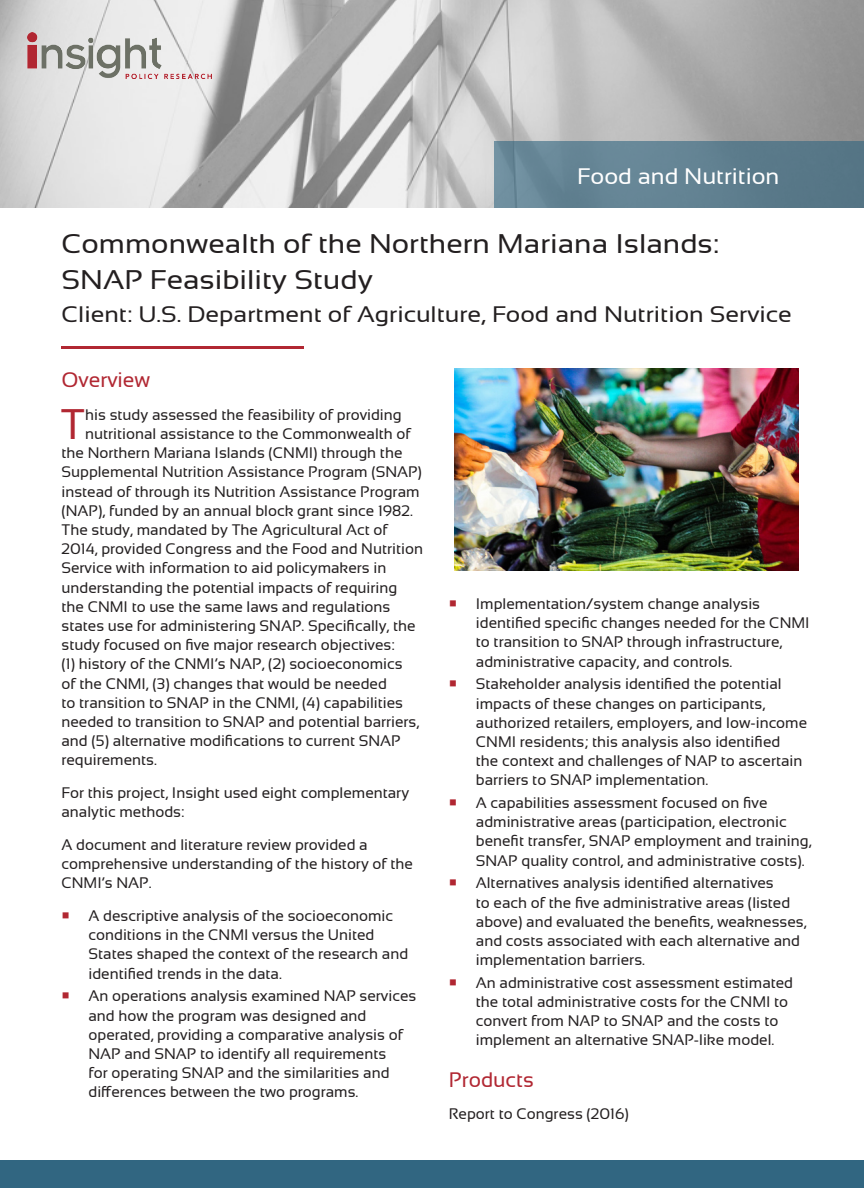
<style>
.page{position:relative;width:864px;height:1188px;background:#fff}
.page>*{position:absolute;margin:0;border:0;box-sizing:border-box;transform-origin:0 0}
.t1{font:42.75px "Sansation";color:#b12732}
.t2{font:27px/36px "Sansation";color:#231f20;scale:1.1 1}
.t3{font:22.5px "Sansation";color:#231f20;scale:1.1 1}
.t4{font:22.5px "Sansation";color:#fff;scale:1.05 1}
.t5{font:21px "Sansation";color:#b12732}
.t6{font:15.3px/19.2px "Sansation";color:#231f20}
.s1{color:#b12732}
</style>
<div class="page">
<div style="left:0;top:1161px;width:864px;height:27px;background:#316681"></div>
<img style="left:0;top:0;width:864px;height:207px">
<div style="left:495px;top:141px;width:369px;height:66px;background:linear-gradient(to right,#6d8d9d,#557585)"></div>
<hr style="left:62px;top:347px;width:242px;height:2px;background:#b12732">
<img style="left:27px;top:32px;width:184px;height:46px">
<img style="left:455px;top:368px;width:344px;height:203px">
<h3 class="t4" style="left:577px;top:164px;width:194px">Food and Nutrition</h3>
<h2 class="t2" style="left:62px;top:225px;width:599px">Commonwealth of the Northern Mariana Islands:<br>SNAP Feasibility Study</h2>
<h3 class="t3" style="left:62px;top:302px;width:665px">Client: U.S. Department of Agriculture, Food and Nutrition Service</h3>
<h3 class="t5" style="left:62px;top:368px;width:90px">Overview</h3>
<h1 class="t1" style="left:60px;top:400px;width:26px">T</h1>
<p class="t6" style="left:85px;top:405px;width:318px">his study assessed the feasibility of providing</p>
<p class="t6" style="left:85px;top:424px;width:327px">nutritional assistance to the Commonwealth of</p>
<p class="t6" style="left:62px;top:443px;width:342px">the Northern Mariana Islands (CNMI) through the</p>
<p class="t6" style="left:62px;top:462px;width:362px">Supplemental Nutrition Assistance Program (SNAP)</p>
<p class="t6" style="left:62px;top:482px;width:360px">instead of through its Nutrition Assistance Program</p>
<p class="t6" style="left:62px;top:501px;width:353px">(NAP), funded by an annual block grant since 1982.</p>
<p class="t6" style="left:62px;top:520px;width:328px">The study, mandated by The Agricultural Act of</p>
<p class="t6" style="left:62px;top:539px;width:363px">2014, provided Congress and the Food and Nutrition</p>
<p class="t6" style="left:62px;top:558px;width:326px">Service with information to aid policymakers in</p>
<p class="t6" style="left:62px;top:578px;width:337px">understanding the potential impacts of requiring</p>
<p class="t6" style="left:62px;top:597px;width:330px">the CNMI to use the same laws and regulations</p>
<p class="t6" style="left:62px;top:616px;width:356px">states use for administering SNAP. Specifically, the</p>
<p class="t6" style="left:62px;top:635px;width:335px">study focused on five major research objectives:</p>
<p class="t6" style="left:62px;top:654px;width:343px">(1) history of the CNMI’s NAP, (2) socioeconomics</p>
<p class="t6" style="left:62px;top:674px;width:327px">of the CNMI, (3) changes that would be needed</p>
<p class="t6" style="left:62px;top:693px;width:343px">to transition to SNAP in the CNMI, (4) capabilities</p>
<p class="t6" style="left:62px;top:712px;width:359px">needed to transition to SNAP and potential barriers,</p>
<p class="t6" style="left:62px;top:731px;width:341px">and (5) alternative modifications to current SNAP</p>
<p class="t6" style="left:62px;top:750px;width:97px">requirements.</p>
<p class="t6" style="left:62px;top:783px;width:349px">For this project, Insight used eight complementary analytic methods:</p>
<p class="t6" style="left:62px;top:835px;width:353px">A document and literature review provided a comprehensive understanding of the history of the<br>CNMI’s NAP.</p>
<p class="t6" style="left:89px;top:906px;width:321px;text-indent:-27px"><span class="s1">○</span> A descriptive analysis of the socioeconomic conditions in the CNMI versus the United States shaped the context of the research and identified trends in the data.</p>
<p class="t6" style="left:89px;top:986px;width:329px;text-indent:-27px"><span class="s1">○</span> An operations analysis examined NAP services and how the program was designed and operated, providing a comparative analysis of NAP and SNAP to identify all requirements<br>for operating SNAP and the similarities and differences between the two programs.</p>
<p class="t6" style="left:476px;top:594px;width:335px;text-indent:-27px"><span class="s1">○</span> Implementation/system change analysis identified specific changes needed for the CNMI to transition to SNAP through infrastructure, administrative capacity, and controls.</p>
<p class="t6" style="left:476px;top:674px;width:333px;text-indent:-27px"><span class="s1">○</span> Stakeholder analysis identified the potential impacts of these changes on participants, authorized retailers, employers, and low-income CNMI residents; this analysis also identified<br>the context and challenges of NAP to ascertain barriers to SNAP implementation.</p>
<p class="t6" style="left:476px;top:793px;width:337px;text-indent:-27px"><span class="s1">○</span> A capabilities assessment focused on five administrative areas (participation, electronic benefit transfer, SNAP employment and training, SNAP quality control, and administrative costs).</p>
<p class="t6" style="left:476px;top:873px;width:332px;text-indent:-27px"><span class="s1">○</span> Alternatives analysis identified alternatives<br>to each of the five administrative areas (listed above) and evaluated the benefits, weaknesses, and costs associated with each alternative and implementation barriers.</p>
<p class="t6" style="left:476px;top:973px;width:319px;text-indent:-27px"><span class="s1">○</span> An administrative cost assessment estimated the total administrative costs for the CNMI to convert from NAP to SNAP and the costs to implement an alternative SNAP-like model.</p>
<h3 class="t5" style="left:449px;top:1068px;width:86px">Products</h3>
<p class="t6" style="left:449px;top:1104px;width:182px">Report to Congress (2016)</p>
</div>
